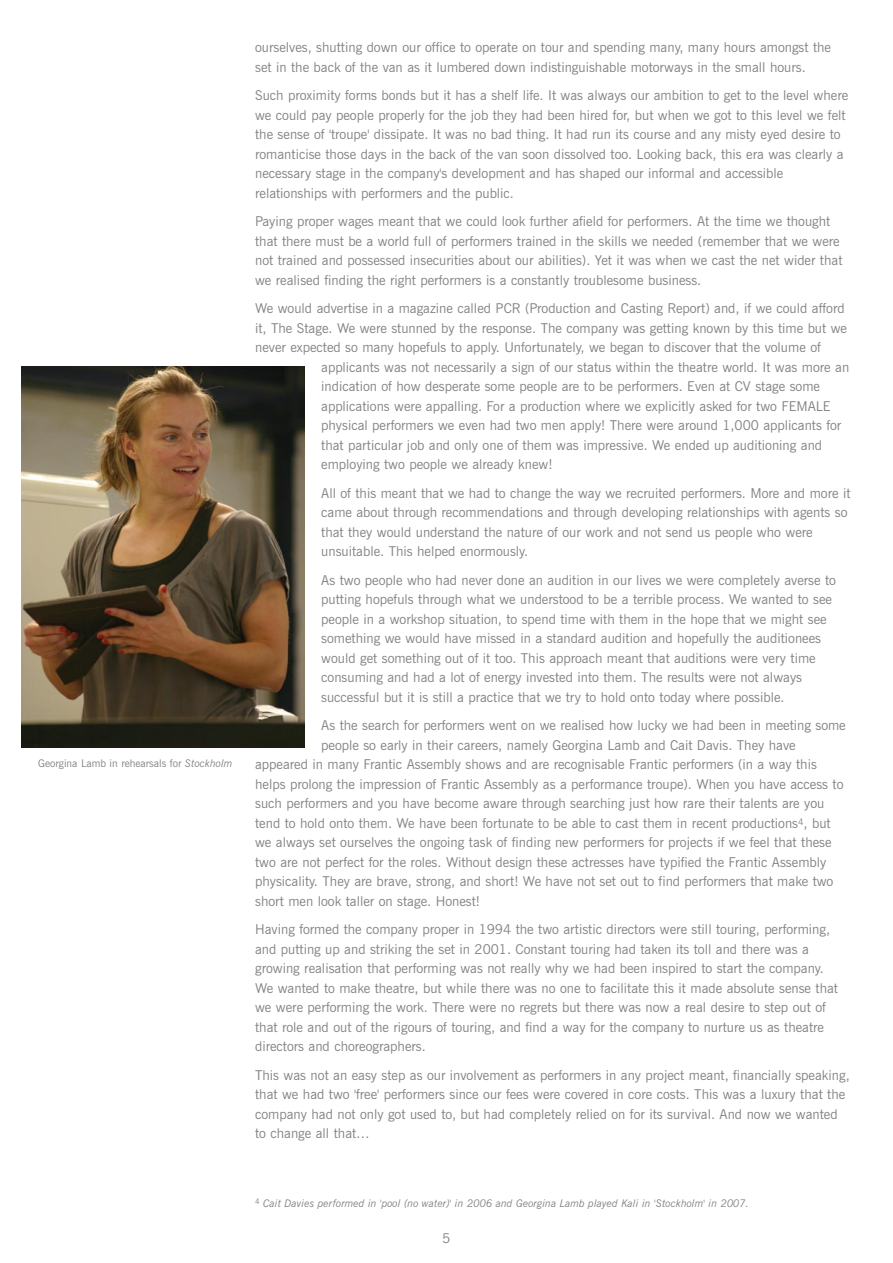
<style>
.page{position:relative;width:893px;height:1263px;background:#fff}
.page>*{position:absolute;margin:0;border:0;box-sizing:border-box;transform-origin:0 0}
.t1{font:13.5px/19.5px "News Gothic BT";color:#808285}
.t2{font:italic 10.5px "News Gothic BT";color:#808285}
.t3{font:10.5px "News Gothic BT";color:#808285}
.s1{font-style:italic}
</style>
<div class="page">
<img style="left:21px;top:367px;width:284px;height:380px">
<p class="t3" style="left:38px;top:759px;width:196px">Georgina Lamb in rehearsals for <span class="s1">Stockholm</span></p>
<p class="t1" style="left:255px;top:39px;width:577px">ourselves, shutting down our office to operate on tour and spending many, many hours amongst the set in the back of the van as it lumbered down indistinguishable motorways in the small hours.</p>
<p class="t1" style="left:255px;top:87px;width:595px">Such proximity forms bonds but it has a shelf life. It was always our ambition to get to the level where we could pay people properly for the job they had been hired for, but when we got to this level we felt the sense of 'troupe' dissipate. It was no bad thing. It had run its course and any misty eyed desire to romanticise those days in the back of the van soon dissolved too. Looking back, this era was clearly a necessary stage in the company's development and has shaped our informal and accessible relationships with performers and the public.</p>
<p class="t1" style="left:255px;top:213px;width:589px">Paying proper wages meant that we could look further afield for performers. At the time we thought that there must be a world full of performers trained in the skills we needed (remember that we were not trained and possessed insecurities about our abilities). Yet it was when we cast the net wider that we realised finding the right performers is a constantly troublesome business.</p>
<p class="t1" style="left:255px;top:300px;width:591px">We would advertise in a magazine called PCR (Production and Casting Report) and, if we could afford</p>
<p class="t1" style="left:255px;top:319px;width:593px">it, The Stage. We were stunned by the response. The company was getting known by this time but we</p>
<p class="t1" style="left:255px;top:339px;width:567px">never expected so many hopefuls to apply. Unfortunately, we began to discover that the volume of</p>
<p class="t1" style="left:321px;top:358px;width:530px">applicants was not necessarily a sign of our status within the theatre world. It was more an</p>
<p class="t1" style="left:321px;top:378px;width:500px">indication of how desperate some people are to be performers. Even at CV stage some</p>
<p class="t1" style="left:321px;top:397px;width:511px">applications were appalling. For a production where we explicitly asked for two FEMALE</p>
<p class="t1" style="left:321px;top:417px;width:522px">physical performers we even had two men apply! There were around 1,000 applicants for</p>
<p class="t1" style="left:321px;top:436px;width:502px">that particular job and only one of them was impressive. We ended up auditioning and</p>
<p class="t1" style="left:321px;top:456px;width:233px">employing two people we already knew!</p>
<p class="t1" style="left:321px;top:484px;width:531px">All of this meant that we had to change the way we recruited performers. More and more it came about through recommendations and through developing relationships with agents so that they would understand the nature of our work and not send us people who were unsuitable. This helped enormously.</p>
<p class="t1" style="left:321px;top:571px;width:516px">As two people who had never done an audition in our lives we were completely averse to putting hopefuls through what we understood to be a terrible process. We wanted to see people in a workshop situation, to spend time with them in the hope that we might see something we would have missed in a standard audition and hopefully the auditionees would get something out of it too. This approach meant that auditions were very time consuming and had a lot of energy invested into them. The results were not always successful but it is still a practice that we try to hold onto today where possible.</p>
<p class="t1" style="left:321px;top:717px;width:526px">As the search for performers went on we realised how lucky we had been in meeting some</p>
<p class="t1" style="left:321px;top:736px;width:476px">people so early in their careers, namely Georgina Lamb and Cait Davis. They have</p>
<p class="t1" style="left:255px;top:756px;width:563px">appeared in many Frantic Assembly shows and are recognisable Frantic performers (in a way this</p>
<p class="t1" style="left:255px;top:775px;width:590px">helps prolong the impression of Frantic Assembly as a performance troupe). When you have access to</p>
<p class="t1" style="left:255px;top:795px;width:571px">such performers and you have become aware through searching just how rare their talents are you</p>
<p class="t1" style="left:255px;top:814px;width:577px">tend to hold onto them. We have been fortunate to be able to cast them in recent productions<sup>4</sup>, but</p>
<p class="t1" style="left:255px;top:834px;width:578px">we always set ourselves the ongoing task of finding new performers for projects if we feel that these</p>
<p class="t1" style="left:255px;top:853px;width:573px">two are not perfect for the roles. Without design these actresses have typified the Frantic Assembly</p>
<p class="t1" style="left:255px;top:873px;width:580px">physicality. They are brave, strong, and short! We have not set out to find performers that make two</p>
<p class="t1" style="left:255px;top:892px;width:226px">short men look taller on stage. Honest!</p>
<p class="t1" style="left:255px;top:921px;width:584px">Having formed the company proper in 1994 the two artistic directors were still touring, performing, and putting up and striking the set in 2001. Constant touring had taken its toll and there was a growing realisation that performing was not really why we had been inspired to start the company.<br>We wanted to make theatre, but while there was no one to facilitate this it made absolute sense that we were performing the work. There were no regrets but there was now a real desire to step out of that role and out of the rigours of touring, and find a way for the company to nurture us as theatre directors and choreographers.</p>
<p class="t1" style="left:255px;top:1066px;width:596px">This was not an easy step as our involvement as performers in any project meant, financially speaking, that we had two 'free' performers since our fees were covered in core costs. This was a luxury that the company had not only got used to, but had completely relied on for its survival. And now we wanted to change all that…</p>
<p class="t2" style="left:255px;top:1199px;width:495px"><sup>4</sup> Cait Davies performed in 'pool (no water)' in 2006 and Georgina Lamb played Kali in 'Stockholm' in 2007.</p>
<p class="t1" style="left:442px;top:1230px;width:10px">5</p>
</div>
